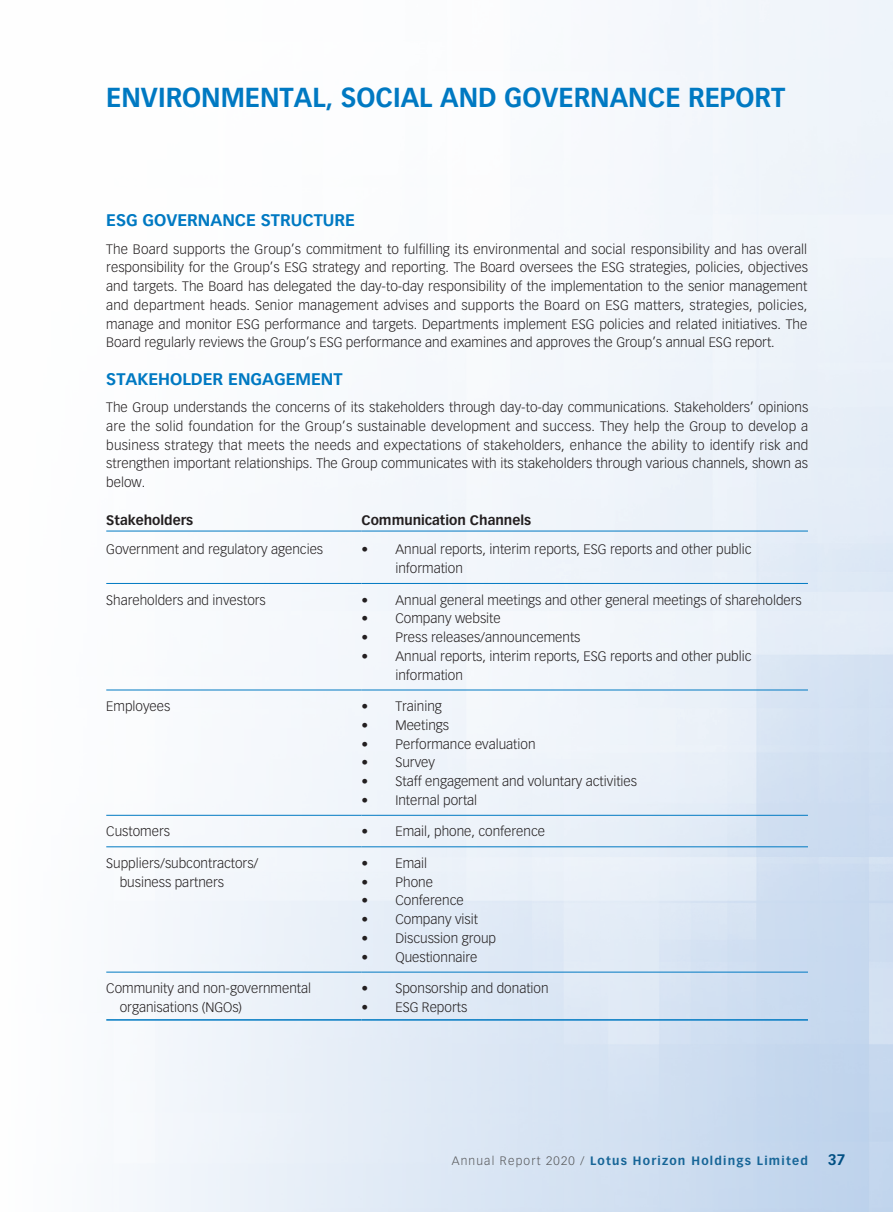
<style>
.page{position:relative;width:893px;height:1212px;background:#fff}
.page>*{position:absolute;margin:0;border:0;box-sizing:border-box;transform-origin:0 0}
.t1{font:700 27px "Vectora LT Std";color:#0079c2;scale:.95 1}
._01_H1{font:700 16.5px "Vectora LT Std";color:#0079c2}
.t2{font:700 15px "Vectora LT Std";color:#004f83}
._00_txt{font:300 13.5px/18.8px "Vectora LT Std";color:#231f20;text-align:justify}
._50_Table_txt{font:300 13.5px/18.8px "Vectora LT Std";color:#231f20}
._50_Table_txt-2{font:700 13.5px "Vectora LT Std";color:#231f20}
.t3{font:700 12px "Vectora LT Std";letter-spacing:.1em;color:#166597}
.s1{font-weight:300;color:#57585a}
</style>
<div class="page">
<img style="left:106px;top:0;width:787px;height:1212px">
<hr style="left:106px;top:531px;width:255px;height:1px;background:#0079c2">
<hr style="left:361px;top:531px;width:447px;height:1px;background:#0079c2">
<hr style="left:106px;top:583px;width:255px;height:1px;background:#0079c2">
<hr style="left:361px;top:583px;width:447px;height:1px;background:#0079c2">
<hr style="left:106px;top:689px;width:255px;height:1px;background:#0079c2">
<hr style="left:361px;top:689px;width:447px;height:1px;background:#0079c2">
<hr style="left:106px;top:815px;width:255px;height:1px;background:#0079c2">
<hr style="left:361px;top:815px;width:447px;height:1px;background:#0079c2">
<hr style="left:106px;top:846px;width:255px;height:1px;background:#0079c2">
<hr style="left:361px;top:846px;width:447px;height:1px;background:#0079c2">
<hr style="left:106px;top:972px;width:255px;height:1px;background:#0079c2">
<hr style="left:361px;top:972px;width:447px;height:1px;background:#0079c2">
<hr style="left:106px;top:1019px;width:255px;height:1px;background:#0079c2">
<hr style="left:361px;top:1019px;width:447px;height:1px;background:#0079c2">
<h1 class="t1" style="left:106px;top:81px;width:716px">ENVIRONMENTAL, SOCIAL AND GOVERNANCE REPORT</h1>
<p class="_01_H1" style="left:106px;top:210px;width:250px">ESG GOVERNANCE STRUCTURE</p>
<p class="_00_txt" style="left:106px;top:240px;width:703px">The Board supports the Group’s commitment to fulfilling its environmental and social responsibility and has overall responsibility for the Group’s ESG strategy and reporting. The Board oversees the ESG strategies, policies, objectives and targets. The Board has delegated the day-to-day responsibility of the implementation to the senior management and department heads. Senior management advises and supports the Board on ESG matters, strategies, policies, manage and monitor ESG performance and targets. Departments implement ESG policies and related initiatives. The Board regularly reviews the Group’s ESG performance and examines and approves the Group’s annual ESG report.</p>
<p class="_01_H1" style="left:106px;top:369px;width:238px">STAKEHOLDER ENGAGEMENT</p>
<p class="_00_txt" style="left:106px;top:398px;width:703px">The Group understands the concerns of its stakeholders through day-to-day communications. Stakeholders’ opinions are the solid foundation for the Group’s sustainable development and success. They help the Group to develop a business strategy that meets the needs and expectations of stakeholders, enhance the ability to identify risk and strengthen important relationships. The Group communicates with its stakeholders through various channels, shown as below.</p>
<p class="_50_Table_txt-2" style="left:106px;top:512px;width:89px">Stakeholders</p>
<p class="_50_Table_txt-2" style="left:361px;top:512px;width:171px">Communication Channels</p>
<p class="_50_Table_txt" style="left:106px;top:540px;width:218px">Government and regulatory agencies</p>
<p class="_50_Table_txt" style="left:395px;top:540px;width:357px;text-indent:-34px">• Annual reports, interim reports, ESG reports and other public information</p>
<p class="_50_Table_txt" style="left:106px;top:590px;width:161px">Shareholders and investors</p>
<p class="_50_Table_txt" style="left:361px;top:590px;width:442px">• Annual general meetings and other general meetings of shareholders</p>
<p class="_50_Table_txt" style="left:361px;top:609px;width:141px">• Company website</p>
<p class="_50_Table_txt" style="left:361px;top:628px;width:221px">• Press releases/announcements</p>
<p class="_50_Table_txt" style="left:395px;top:647px;width:357px;text-indent:-34px">• Annual reports, interim reports, ESG reports and other public information</p>
<p class="_50_Table_txt" style="left:106px;top:697px;width:66px">Employees</p>
<p class="_50_Table_txt" style="left:361px;top:697px;width:82px">• Training</p>
<p class="_50_Table_txt" style="left:361px;top:716px;width:89px">• Meetings</p>
<p class="_50_Table_txt" style="left:361px;top:734px;width:176px">• Performance evaluation</p>
<p class="_50_Table_txt" style="left:361px;top:753px;width:75px">• Survey</p>
<p class="_50_Table_txt" style="left:361px;top:772px;width:277px">• Staff engagement and voluntary activities</p>
<p class="_50_Table_txt" style="left:361px;top:791px;width:117px">• Internal portal</p>
<p class="_50_Table_txt" style="left:106px;top:822px;width:65px">Customers</p>
<p class="_50_Table_txt" style="left:361px;top:822px;width:185px">• Email, phone, conference</p>
<p class="_50_Table_txt" style="left:120px;top:854px;width:140px;text-indent:-14px">Suppliers/subcontractors/ business partners</p>
<p class="_50_Table_txt" style="left:361px;top:854px;width:67px">• Email</p>
<p class="_50_Table_txt" style="left:361px;top:872px;width:73px">• Phone</p>
<p class="_50_Table_txt" style="left:361px;top:891px;width:104px">• Conference</p>
<p class="_50_Table_txt" style="left:361px;top:910px;width:118px">• Company visit</p>
<p class="_50_Table_txt" style="left:361px;top:929px;width:136px">• Discussion group</p>
<p class="_50_Table_txt" style="left:361px;top:947px;width:118px">• Questionnaire</p>
<p class="_50_Table_txt" style="left:120px;top:979px;width:193px;text-indent:-14px">Community and non-governmental organisations (NGOs)</p>
<p class="_50_Table_txt" style="left:361px;top:979px;width:189px">• Sponsorship and donation</p>
<p class="_50_Table_txt" style="left:361px;top:998px;width:107px">• ESG Reports</p>
<p class="t3" style="left:452px;top:1153px;width:358px"><span class="s1">Annual Report 2020 /</span> Lotus Horizon Holdings Limited</p>
<p class="t2" style="left:828px;top:1150px;width:19px">37</p>
</div>
